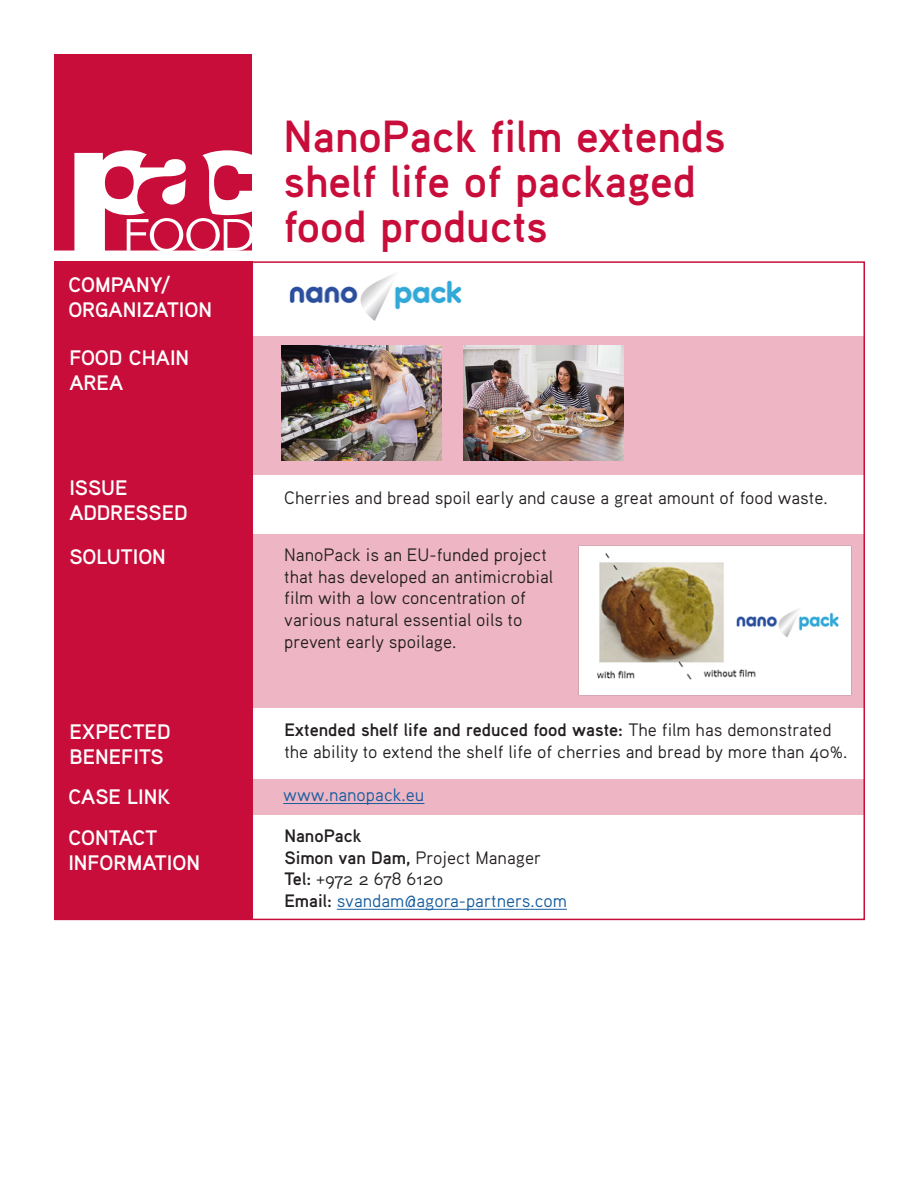
<style>
.page{position:relative;width:918px;height:1188px;background:#fff}
.page>*{position:absolute;margin:0;border:0;box-sizing:border-box;transform-origin:0 0}
.t1{font:700 45px "Aaux Pro";color:#c80d3a}
.t2{font:700 21px/25.2px "Aaux Pro";color:#fff}
.t3{font:18px/21.6px "Aaux Pro Regular OSF";color:#231f20}
.t4{font:18px "Aaux Pro Regular OSF";color:#175d9e}
.t5{font:700 18px/21.6px "Aaux Pro";color:#231f20}
.t6{font:18px "Aaux Pro Regular OSF";letter-spacing:-.02em;color:#231f20}
.s1{font-family:"Aaux Pro";font-weight:700}
.s2{font-family:"Aaux Pro Regular OSF";font-weight:400}
.s3{font-family:"Aaux Pro";font-weight:700;color:#231f20}
</style>
<div class="page">
<svg style="left:54px;top:54px;width:198px;height:197px"></svg>
<div style="left:54px;top:261px;width:199px;height:659px;background:#c80d3a"></div>
<div style="left:252px;top:336px;width:611px;height:138px;background:#eeb6c4"></div>
<div style="left:253px;top:779px;width:611px;height:36px;background:#eeb6c4"></div>
<div style="left:252px;top:534px;width:611px;height:174px;background:#eeb6c4"></div>
<hr style="left:283px;top:803px;width:141px;height:1px;background:#175d9e">
<hr style="left:337px;top:909px;width:230px;height:1px;background:#175d9e">
<img style="left:289px;top:274px;width:173px;height:47px">
<img style="left:578px;top:545px;width:274px;height:150px">
<img style="left:282px;top:346px;width:159px;height:115px">
<img style="left:464px;top:346px;width:159px;height:115px">
<p class="t2" style="left:68px;top:272px;width:103px">COMPANY/</p>
<p class="t2" style="left:68px;top:297px;width:145px">ORGANIZATION</p>
<p class="t2" style="left:69px;top:345px;width:121px">FOOD CHAIN</p>
<p class="t2" style="left:69px;top:370px;width:55px">AREA</p>
<p class="t2" style="left:69px;top:474px;width:60px">ISSUE</p>
<p class="t2" style="left:69px;top:500px;width:120px">ADDRESSED</p>
<p class="t2" style="left:69px;top:544px;width:98px">SOLUTION</p>
<p class="t2" style="left:69px;top:719px;width:103px">EXPECTED<br>BENEFITS</p>
<p class="t2" style="left:68px;top:784px;width:104px">CASE LINK</p>
<p class="t2" style="left:68px;top:825px;width:133px">CONTACT<br>INFORMATION</p>
<p class="t1" style="left:284px;top:108px;width:444px">NanoPack film extends</p>
<p class="t1" style="left:284px;top:153px;width:414px">shelf life of packaged</p>
<p class="t1" style="left:284px;top:198px;width:266px">food products</p>
<p class="t3" style="left:284px;top:487px;width:545px">Cherries and bread spoil early and cause a great amount of food waste.</p>
<p class="t3" style="left:284px;top:544px;width:270px">NanoPack is an EU-funded project that has developed an antimicrobial film with a low concentration of various natural essential oils to prevent early spoilage.</p>
<p class="t3" style="left:284px;top:719px;width:565px"><span class="s1">Extended shelf life and reduced food waste:</span> The film has demonstrated the ability to extend the shelf life of cherries and bread by more than 40%.</p>
<p class="t4" style="left:283px;top:783px;width:143px">www.nanopack.eu</p>
<p class="t5" style="left:284px;top:824px;width:258px">NanoPack<br>Simon van Dam, <span class="s2">Project Manager</span></p>
<p class="t6" style="left:284px;top:868px;width:161px"><span class="s1">Tel:</span> +972 2 678 6120</p>
<p class="t4" style="left:284px;top:889px;width:284px"><span class="s3">Email:</span> svandam@agora-partners.com</p>
</div>
